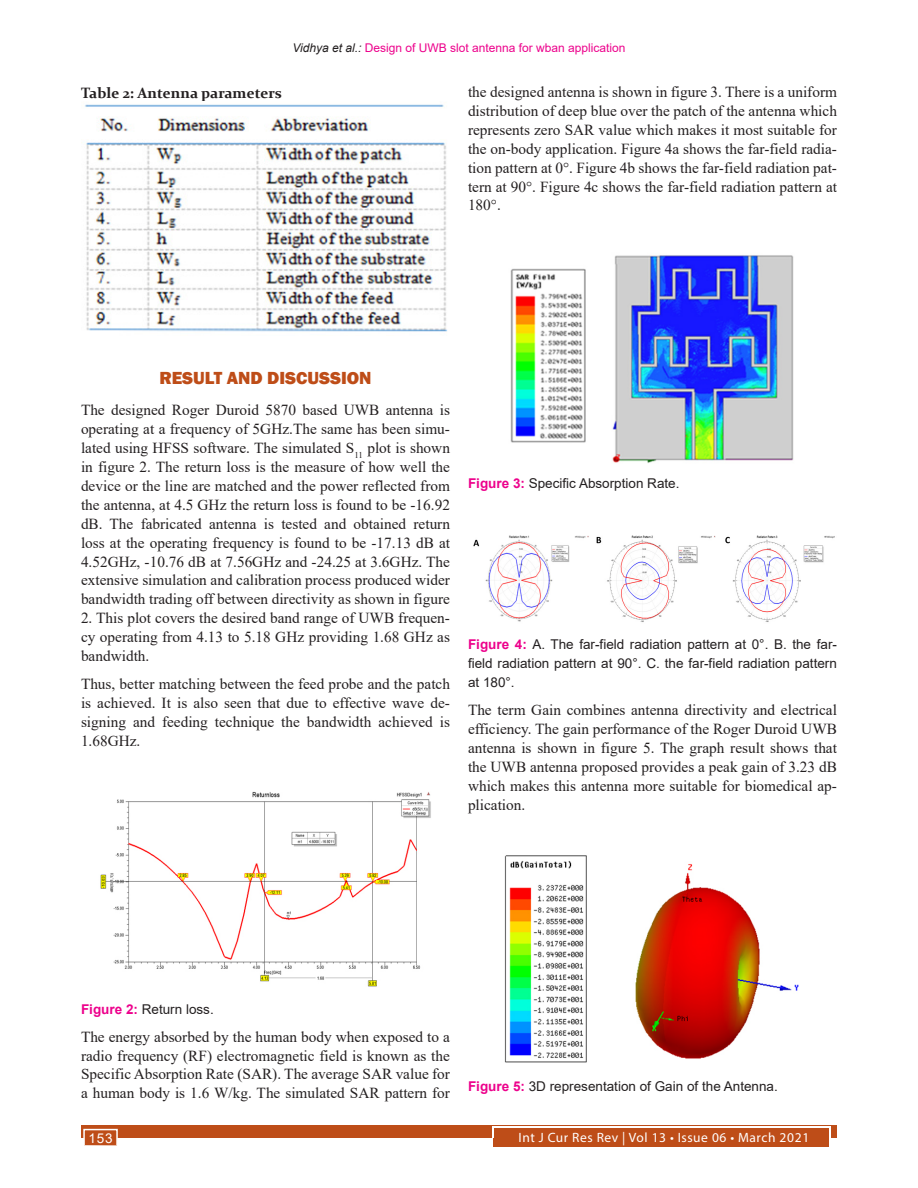
<style>
.page{position:relative;width:918px;height:1188px;background:#fff}
.page>*{position:absolute;margin:0;border:0;box-sizing:border-box;transform-origin:0 0}
.Head_1{font:800 18px "Franklin Gothic";color:#be4d18}
.Text_copy{font:15.3px/18.9px "Times New Roman";color:#231f20;text-align:justify}
.Table_caption{font:700 15px "Constantia";color:#231f20}
.Figure_caption{font:13.5px/18.9px "Arial";color:#231f20;text-align:justify}
.t1{font:13.5px "Myriad Pro";letter-spacing:.04em;color:#fff}
.t2{font:13.5px "Arial";color:#fff}
.t3{font:12px "Arial";color:#ed028c}
.s1{font-style:italic;color:#231f20}
.s2{font-weight:700;color:#ed028c}
</style>
<div class="page">
<div style="left:81px;top:1125px;width:756px;height:13px;background:#be4d18"></div>
<div style="left:494px;top:1128px;width:335px;height:19px;background:#be4d18"></div>
<hr style="left:492px;top:1127px;width:338px;height:1px;background:#fff">
<svg style="left:492px;top:1128px;width:2px;height:10px"></svg>
<svg style="left:829px;top:1127px;width:2px;height:11px"></svg>
<div style="left:83px;top:1129px;width:35px;height:17px;background:#be4d18;border:2px solid #fff"></div>
<img style="left:81px;top:104px;width:367px;height:228px">
<img style="left:100px;top:792px;width:331px;height:195px">
<img style="left:510px;top:255px;width:284px;height:208px">
<img style="left:473px;top:535px;width:362px;height:87px">
<img style="left:504px;top:855px;width:295px;height:208px">
<p class="t3" style="left:292px;top:39px;width:335px"><span class="s1">Vidhya et al.:</span> Design of UWB slot antenna for wban application</p>
<p class="Table_caption" style="left:81px;top:82px;width:202px">Table 2: Antenna parameters</p>
<p class="Text_copy" style="left:468px;top:82px;width:371px">the designed antenna is shown in figure 3. There is a uniform distribution of deep blue over the patch of the antenna which represents zero SAR value which makes it most suitable for the on-body application. Figure 4a shows the far-field radia&shy;tion pattern at 0°. Figure 4b shows the far-field radiation pat&shy;tern at 90°. Figure 4c shows the far-field radiation pattern at 180°.</p>
<p class="Head_1" style="left:159px;top:367px;width:214px">RESULT AND DISCUSSION</p>
<p class="Text_copy" style="left:81px;top:400px;width:371px">The designed Roger Duroid 5870 based UWB antenna is operating at a frequency of 5GHz.The same has been simu&shy;lated using HFSS software. The simulated S<sub>11</sub> plot is shown in figure 2. The return loss is the measure of how well the device or the line are matched and the power reflected from the antenna, at 4.5 GHz the return loss is found to be -16.92 dB. The fabricated antenna is tested and obtained return loss at the operating frequency is found to be -17.13 dB at 4.52GHz, -10.76 dB at 7.56GHz and -24.25 at 3.6GHz. The extensive simulation and calibration process produced wider bandwidth trading off between directivity as shown in figure</p>
<p class="Text_copy" style="left:81px;top:608px;width:371px">2. This plot covers the desired band range of UWB frequen&shy;cy operating from 4.13 to 5.18 GHz providing 1.68 GHz as bandwidth.</p>
<p class="Text_copy" style="left:81px;top:674px;width:371px">Thus, better matching between the feed probe and the patch is achieved. It is also seen that due to effective wave de&shy;signing and feeding technique the bandwidth achieved is 1.68GHz.</p>
<p class="Figure_caption" style="left:468px;top:473px;width:213px"><span class="s2">Figure 3:</span> Specific Absorption Rate.</p>
<p class="Figure_caption" style="left:468px;top:635px;width:371px"><span class="s2">Figure 4:</span> A. The far-field radiation pattern at 0°. B. the far&shy;field radiation pattern at 90°. C. the far-field radiation pattern at 180°.</p>
<p class="Text_copy" style="left:468px;top:700px;width:371px">The term Gain combines antenna directivity and electrical efficiency. The gain performance of the Roger Duroid UWB antenna is shown in figure 5. The graph result shows that the UWB antenna proposed provides a peak gain of 3.23 dB which makes this antenna more suitable for biomedical ap&shy;plication.</p>
<p class="Figure_caption" style="left:81px;top:999px;width:134px"><span class="s2">Figure 2:</span> Return loss.</p>
<p class="Text_copy" style="left:81px;top:1027px;width:371px">The energy absorbed by the human body when exposed to a radio frequency (RF) electromagnetic field is known as the Specific Absorption Rate (SAR). The average SAR value for a human body is 1.6 W/kg. The simulated SAR pattern for</p>
<p class="Figure_caption" style="left:468px;top:1077px;width:311px"><span class="s2">Figure 5:</span> 3D representation of Gain of the Antenna.</p>
<p class="t2" style="left:88px;top:1129px;width:26px">153</p>
<p class="t1" style="left:519px;top:1129px;width:293px">Int J Cur Res Rev | Vol 13 • Issue 06 • March 2021</p>
</div>
